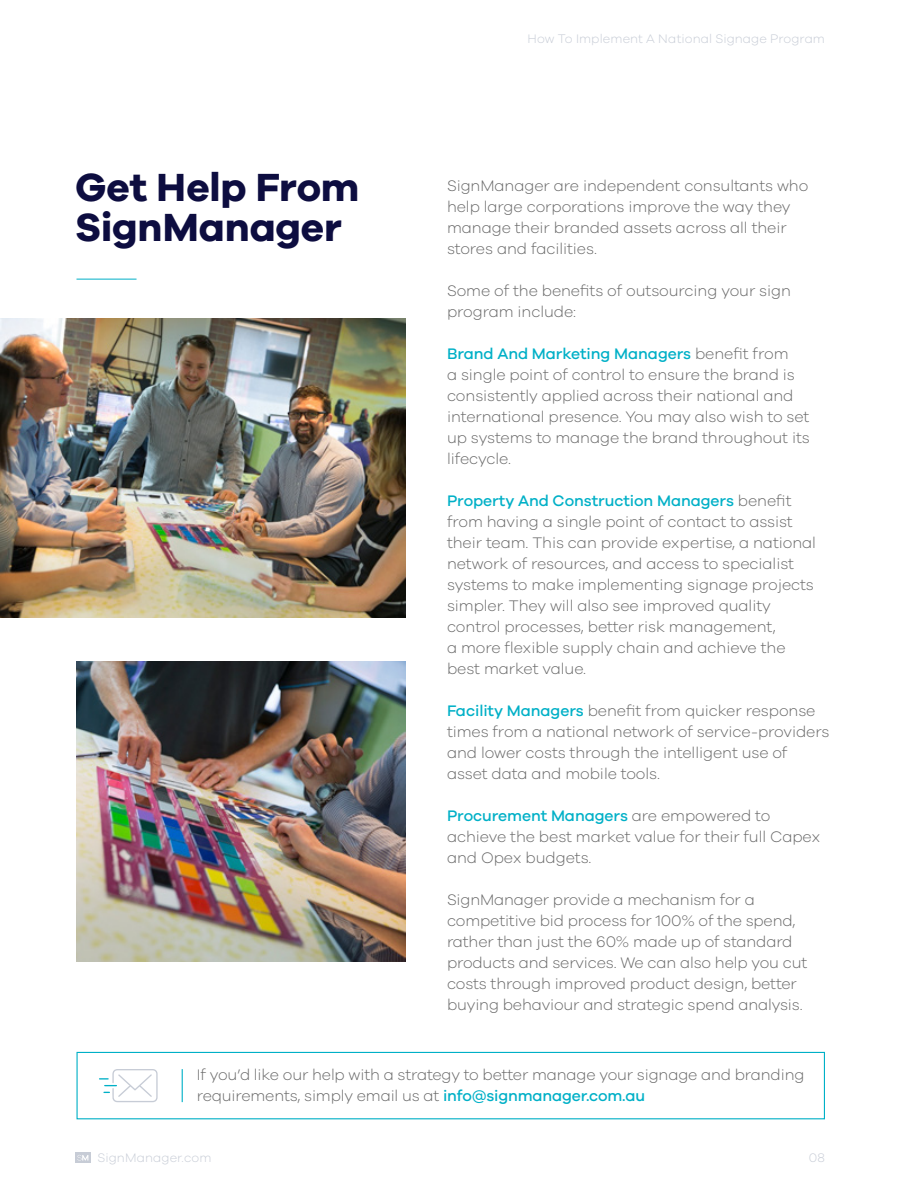
<style>
.page{position:relative;width:900px;height:1200px;background:#fff}
.page>*{position:absolute;margin:0;border:0;box-sizing:border-box;transform-origin:0 0}
.t1{font:700 40.5px/40.5px "Galano Grotesque";letter-spacing:-.005em;color:#0d0d40}
.t2{font:300 15.75px/21px "Galano Grotesque";letter-spacing:-.005em;color:#666}
.t3{font:300 12.75px "Galano Grotesque";letter-spacing:.005em;color:#c7ccd6}
.s1{font-weight:500;color:#00b0c7}
</style>
<div class="page">
<div style="left:76px;top:1052px;width:749px;height:67px;background:#fff;border:1px solid #00b0c7"></div>
<img style="left:76px;top:662px;width:329px;height:300px">
<img style="left:0;top:318px;width:405px;height:300px">
<hr style="left:76px;top:279px;width:61px;height:1px;background:#00b0c7">
<div style="left:75px;top:1152px;width:16px;height:11px;background:#c7ccd6"></div>
<svg style="left:77px;top:1155px;width:11px;height:6px"></svg>
<hr style="left:182px;top:1069px;width:1px;height:33px;background:#00b0c7">
<svg style="left:99px;top:1069px;width:59px;height:33px"></svg>
<h1 class="t1" style="left:75px;top:166px;width:286px">Get Help From<br>SignManager</h1>
<p class="t3" style="left:528px;top:31px;width:299px">How To Implement A National Signage Program</p>
<p class="t2" style="left:447px;top:175px;width:363px">SignManager are independent consultants who help large corporations improve the way they manage their branded assets across all their stores and facilities.</p>
<p class="t2" style="left:447px;top:280px;width:346px">Some of the benefits of outsourcing your sign program include:</p>
<p class="t2" style="left:447px;top:343px;width:364px"><span class="s1">Brand And Marketing Managers</span> benefit from<br>a single point of control to ensure the brand is consistently applied across their national and international presence. You may also wish to set up systems to manage the brand throughout its lifecycle.</p>
<p class="t2" style="left:447px;top:490px;width:371px"><span class="s1">Property And Construction Managers</span> benefit from having a single point of contact to assist their team. This can provide expertise, a national network of resources, and access to specialist systems to make implementing signage projects simpler. They will also see improved quality control processes, better risk management,<br>a more flexible supply chain and achieve the best market value.</p>
<p class="t2" style="left:447px;top:700px;width:384px"><span class="s1">Facility Managers</span> benefit from quicker response times from a national network of service-providers and lower costs through the intelligent use of asset data and mobile tools.</p>
<p class="t2" style="left:447px;top:805px;width:375px"><span class="s1">Procurement Managers</span> are empowered to achieve the best market value for their full Capex and Opex budgets.</p>
<p class="t2" style="left:447px;top:889px;width:362px">SignManager provide a mechanism for a competitive bid process for 100% of the spend, rather than just the 60% made up of standard products and services. We can also help you cut costs through improved product design, better buying behaviour and strategic spend analysis.</p>
<p class="t2" style="left:197px;top:1064px;width:609px">If you’d like our help with a strategy to better manage your signage and branding requirements, simply email us at <span class="s1">info@signmanager.com.au</span></p>
<p class="t3" style="left:98px;top:1150px;width:116px">SignManager.com</p>
<p class="t3" style="left:809px;top:1150px;width:18px">08</p>
</div>
